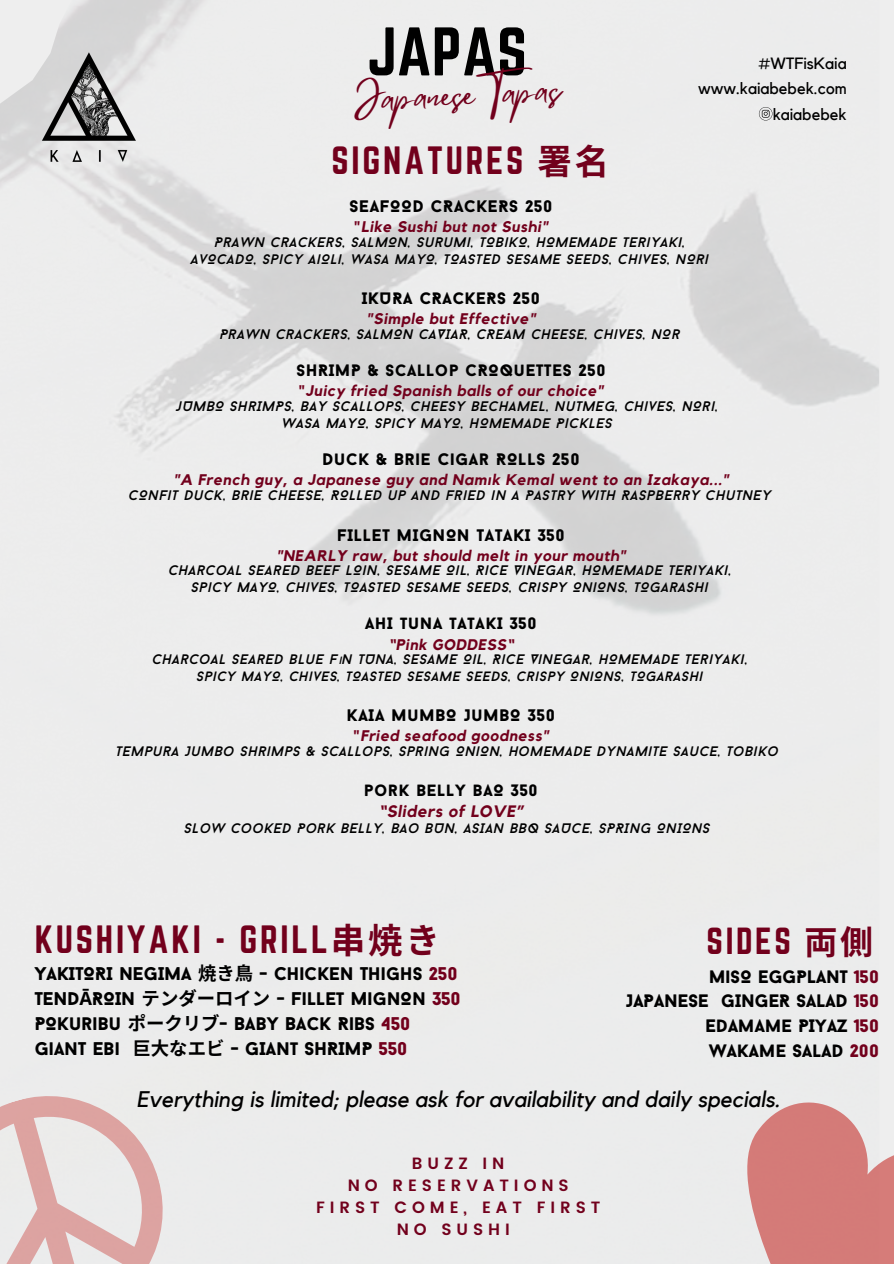
<style>
.page{position:relative;width:894px;height:1264px;background:#fff}
.page>*{position:absolute;margin:0;border:0;box-sizing:border-box;transform-origin:0 0}
.t1{font:60px "Norwester";color:#000}
.t2{font:34.5px "Norwester";letter-spacing:.08em;color:#72001c}
.t3{font:34.2px "Mistrully";color:#72001c}
.t4{font:33px "Norwester";letter-spacing:.08em;color:#72001c}
.t5{font:italic 22.5px "Kollektif";color:#000}
.t6{font:900 18.3px/24.8px "Baron Neue";color:#000}
.t7{font:900 18px/24.8px "Baron Neue";color:#000;text-align:right}
.t8{font:900 16.65px "Baron Neue";letter-spacing:.04em;color:#000}
.t9{font:900 16.5px "Baron Neue";letter-spacing:.04em;color:#000}
.t10{font:italic 700 16.5px "Kollektif";letter-spacing:.04em;color:#72001c}
.t11{font:600 16.35px "Poppins";letter-spacing:.3em;color:#72001c}
.t12{font:16.35px "Kollektif";color:#000}
.t13{font:italic 700 15.3px "Kollektif";letter-spacing:.04em;color:#72001c}
.t14{font:italic 13.8px "Baron Neue";letter-spacing:.04em;color:#000}
.t15{font:italic 13.5px "Baron Neue";letter-spacing:.04em;color:#000}
.s1{font-family:"Noto Sans CJ Ksc";font-weight:700}
.s2{font-style:normal}
.s3{font-family:"Noto Sans"}
.s4{color:#72001c}
.s5{font-family:"Noto Sans";font-weight:700}
</style>
<div class="page">
<img style="left:0;top:0;width:878px;height:1263px">
<img style="left:35px;top:52px;width:109px;height:109px">
<svg style="left:758px;top:107px;width:14px;height:13px"></svg>
<svg style="left:0;top:1069px;width:189px;height:194px;background:#e6d5d4"></svg>
<svg style="left:680px;top:1063px;width:213px;height:200px;background:#e0b8b7"></svg>
<p class="t1" style="left:366px;top:15px;width:162px">JAPAS</p>
<p class="t3" style="left:353px;top:72px;width:208px;rotate:-3deg">Japanese Tapas</p>
<p class="t2" style="left:331px;top:139px;width:279px">SIGNATURES <span class="s1">署名</span></p>
<h2 class="t12" style="left:758px;top:55px;width:90px">#WTFisKaia</h2>
<h5 class="t12" style="left:697px;top:81px;width:150px">www.kaiabebek.com</h5>
<h5 class="t12" style="left:772px;top:107px;width:75px">kaiabebek</h5>
<h1 class="t8" style="left:349px;top:199px;width:204px">SEAFOOD CRACKERS 250</h1>
<h3 class="t13" style="left:354px;top:220px;width:195px"><span class="s2">"</span>Like Sushi but not Sushi"</h3>
<p class="t14" style="left:216px;top:236px;width:472px">PRAWN CRACKERS, SALMON, SURUMI, TOBIKO, HOMEMADE TERIYAKI,</p>
<p class="t14" style="left:192px;top:253px;width:519px">AVOCADO, SPICY AIOLI, WASA MAYO, TOASTED SESAME SEEDS, CHIVES, NORI</p>
<p class="t9" style="left:362px;top:292px;width:180px">IKURA CRACKERS 250</p>
<p class="t13" style="left:366px;top:312px;width:170px">"Simple but Effective"</p>
<h2 class="t14" style="left:221px;top:329px;width:461px">PRAWN CRACKERS, SALMON CAVIAR, CREAM CHEESE, CHIVES, NOR</h2>
<p class="t9" style="left:296px;top:364px;width:311px">SHRIMP &amp; SCALLOP CROQUETTES 250</p>
<p class="t13" style="left:299px;top:384px;width:306px"><span class="s2">"</span>Juicy fried Spanish balls of our choice"</p>
<p class="t14" style="left:177px;top:401px;width:543px">JUMBO SHRIMPS, BAY SCALLOPS, CHEESY BECHAMEL, NUTMEG, CHIVES, NORI,</p>
<p class="t14" style="left:283px;top:417px;width:332px">WASA MAYO, SPICY MAYO, HOMEMADE PICKLES</p>
<p class="t8" style="left:322px;top:452px;width:259px">DUCK &amp; BRIE CIGAR ROLLS 250</p>
<p class="t13" style="left:173px;top:473px;width:556px">"A French guy, a Japanese guy and Namık Kemal went to an Izakaya..."</p>
<p class="t14" style="left:130px;top:489px;width:643px">CONFIT DUCK, BRIE CHEESE, ROLLED UP AND FRIED IN A PASTRY WITH RASPBERRY CHUTNEY</p>
<p class="t8" style="left:337px;top:528px;width:229px">FILLET MIGNON TATAKI 350</p>
<p class="t13" style="left:276px;top:548px;width:351px">"NEARLY raw, but should melt in your mouth"</p>
<p class="t14" style="left:170px;top:565px;width:564px">CHARCOAL SEARED BEEF LOIN, SESAME OIL, RICE VINEGAR, HOMEMADE TERIYAKI,</p>
<p class="t14" style="left:192px;top:582px;width:518px">SPICY MAYO, CHIVES, TOASTED SESAME SEEDS, CRISPY ONIONS, TOGARASHI</p>
<p class="t9" style="left:365px;top:617px;width:173px">AHI TUNA TATAKI 350</p>
<p class="t13" style="left:388px;top:637px;width:127px">“Pink GODDESS“</p>
<p class="t14" style="left:153px;top:654px;width:597px">CHARCOAL SEARED BLUE F<span class="s3">ı</span>N TUNA, SESAME OIL, RICE VINEGAR, HOMEMADE TERIYAKI,</p>
<p class="t15" style="left:198px;top:671px;width:508px">SPICY MAYO, CHIVES, TOASTED SESAME SEEDS, CRISPY ONIONS, TOGARASHI</p>
<p class="t8" style="left:347px;top:708px;width:210px">KAIA MUMBO JUMBO 350</p>
<p class="t13" style="left:353px;top:728px;width:196px"><span class="s2">"</span>Fried seafood goodness"</p>
<p class="t14" style="left:117px;top:745px;width:663px">TEMPURA JUMBO SHRIMPS &amp; SCALLOPS, SPRING ONION, HOMEMADE DYNAMITE SAUCE, TOBIKO</p>
<p class="t9" style="left:364px;top:783px;width:175px">PORK BELLY BAO 350</p>
<p class="t10" style="left:378px;top:804px;width:146px">“Sliders of LOVE”</p>
<p class="t14" style="left:185px;top:822px;width:527px">SLOW COOKED PORK BELLY, BAO BUN, ASIAN BBQ SAUCE, SPRING ONIONS</p>
<p class="t2" style="left:35px;top:918px;width:406px">KUSHIYAKI - GRILL<span class="s1">串焼き</span></p>
<p class="t6" style="left:35px;top:963px;width:427px">YAKITORI NEGIMA <span class="s1">焼き鳥</span> - CHICKEN THIGHS <span class="s4">250<br></span>TEND<span class="s5">Ā</span>ROIN <span class="s1">テンダーロイン</span> - FILLET MIGNON <span class="s4">350<br></span>POKURIBU <span class="s1">ポークリブ</span>- BABY BACK RIBS <span class="s4">450<br></span>GIANT EBI <span class="s1">巨大なエビ</span> - GIANT SHRIMP <span class="s4">550</span></p>
<p class="t7" style="left:626px;top:965px;width:254px">MISO EGGPLANT <span class="s4">150<br></span>JAPANESE GINGER SALAD <span class="s4">150<br></span>EDAMAME PIYAZ <span class="s4">150<br></span>WAKAME SALAD <span class="s4">200</span></p>
<h2 class="t5" style="left:136px;top:1088px;width:645px">Everything is limited; please ask for availability and daily specials.</h2>
<p class="t4" style="left:706px;top:921px;width:168px">SIDES <span class="s1">両側</span></p>
<p class="t11" style="left:412px;top:1153px;width:94px">BUZZ IN</p>
<p class="t11" style="left:347px;top:1175px;width:222px">NO RESERVATIONS</p>
<p class="t11" style="left:316px;top:1197px;width:286px">FIRST COME, EAT FIRST</p>
<p class="t11" style="left:396px;top:1219px;width:115px">NO SUSHI</p>
</div>
